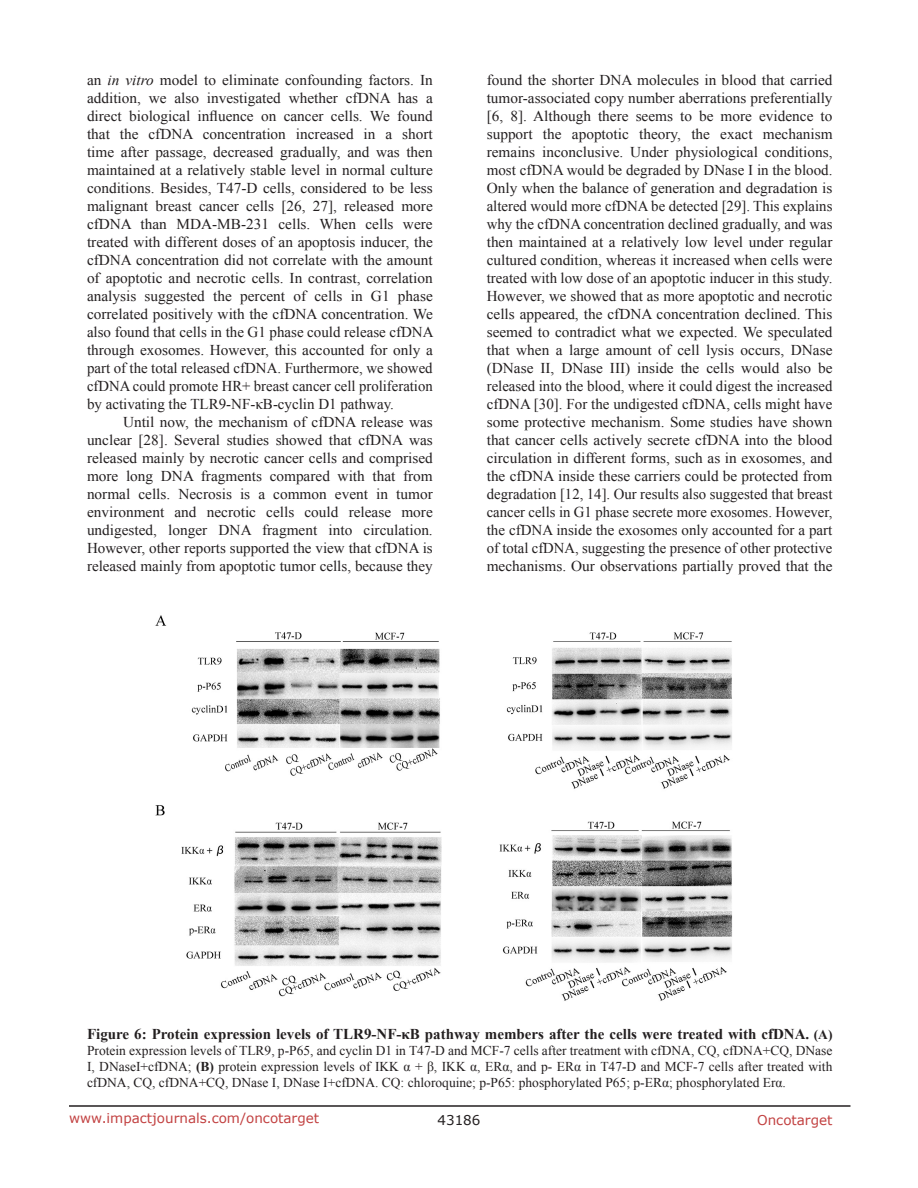
<style>
.page{position:relative;width:918px;height:1188px;background:#fff}
.page>*{position:absolute;margin:0;border:0;box-sizing:border-box;transform-origin:0 0}
.BodyText{font:15px/18px "Times New Roman";color:#231f20;text-align:justify}
.figuretext{font:700 15px "Times New Roman";color:#231f20}
.figuretext-2{font:13.5px/16.2px "Times New Roman";color:#231f20;text-align:justify}
.t1{font:13.5px "Verdana";color:#c24141}
.t2{font:13.5px "Verdana";color:#231f20}
.s1{font-style:italic}
.s2{font-size:13.5px}
.s3{font-weight:700}
</style>
<div class="page">
<hr style="left:69px;top:1105px;width:781px;height:2px;background:#231f20">
<img style="left:155px;top:615px;width:577px;height:386px">
<p class="BodyText" style="left:87px;top:71px;width:348px">an <span class="s1">in vitro</span> model to eliminate confounding factors. In addition, we also investigated whether cfDNA has a direct biological influence on cancer cells. We found that the cfDNA concentration increased in a short time after passage, decreased gradually, and was then maintained at a relatively stable level in normal culture conditions. Besides, T47-D cells, considered to be less malignant breast cancer cells [26, 27], released more cfDNA than MDA-MB-231 cells. When cells were treated with different doses of an apoptosis inducer, the cfDNA concentration did not correlate with the amount of apoptotic and necrotic cells. In contrast, correlation analysis suggested the percent of cells in G1 phase correlated positively with the cfDNA concentration. We also found that cells in the G1 phase could release cfDNA through exosomes. However, this accounted for only a part of the total released cfDNA. Furthermore, we showed cfDNA could promote HR+ breast cancer cell proliferation by activating the TLR9-NF-κB-cyclin D1 pathway.</p>
<p class="BodyText" style="left:87px;top:413px;width:347px;text-indent:36px">Until now, the mechanism of cfDNA release was unclear [28]. Several studies showed that cfDNA was released mainly by necrotic cancer cells and comprised more long DNA fragments compared with that from normal cells. Necrosis is a common event in tumor environment and necrotic cells could release more undigested, longer DNA fragment into circulation.<br>However, other reports supported the view that cfDNA is released mainly from apoptotic tumor cells, because they</p>
<p class="BodyText" style="left:487px;top:71px;width:347px">found the shorter DNA molecules in blood that carried tumor-associated copy number aberrations preferentially [6, 8]. Although there seems to be more evidence to support the apoptotic theory, the exact mechanism remains inconclusive. Under physiological conditions, most cfDNA would be degraded by DNase I in the blood.<br>Only when the balance of generation and degradation is altered would more cfDNA be detected [29]. This explains why the cfDNA concentration declined gradually, and was then maintained at a relatively low level under regular cultured condition, whereas it increased when cells were treated with low dose of an apoptotic inducer in this study.<br>However, we showed that as more apoptotic and necrotic cells appeared, the cfDNA concentration declined. This seemed to contradict what we expected. We speculated that when a large amount of cell lysis occurs, DNase (DNase II, DNase III) inside the cells would also be released into the blood, where it could digest the increased cfDNA [30]. For the undigested cfDNA, cells might have some protective mechanism. Some studies have shown that cancer cells actively secrete cfDNA into the blood circulation in different forms, such as in exosomes, and the cfDNA inside these carriers could be protected from degradation [12, 14]. Our results also suggested that breast cancer cells in G1 phase secrete more exosomes. However, the cfDNA inside the exosomes only accounted for a part of total cfDNA, suggesting the presence of other protective mechanisms. Our observations partially proved that the</p>
<p class="figuretext" style="left:87px;top:1023px;width:747px">Figure 6: Protein expression levels of TLR9-NF-κB pathway members after the cells were treated with cfDNA. <span class="s2">(A)</span></p>
<p class="figuretext-2" style="left:87px;top:1042px;width:747px">Protein expression levels of TLR9, p-P65, and cyclin D1 in T47-D and MCF-7 cells after treatment with cfDNA, CQ, cfDNA+CQ, DNase I, DNaseI+cfDNA; <span class="s3">(B)</span> protein expression levels of IKK α + β, IKK α, ERα, and p- ERα in T47-D and MCF-7 cells after treated with cfDNA, CQ, cfDNA+CQ, DNase I, DNase I+cfDNA. CQ: chloroquine; p-P65: phosphorylated P65; p-ERα; phosphorylated Erα.</p>
<p class="t1" style="left:69px;top:1109px;width:252px">www.impactjournals.com/oncotarget</p>
<p class="t2" style="left:438px;top:1111px;width:44px">43186</p>
<p class="t1" style="left:757px;top:1111px;width:77px">Oncotarget</p>
</div>
